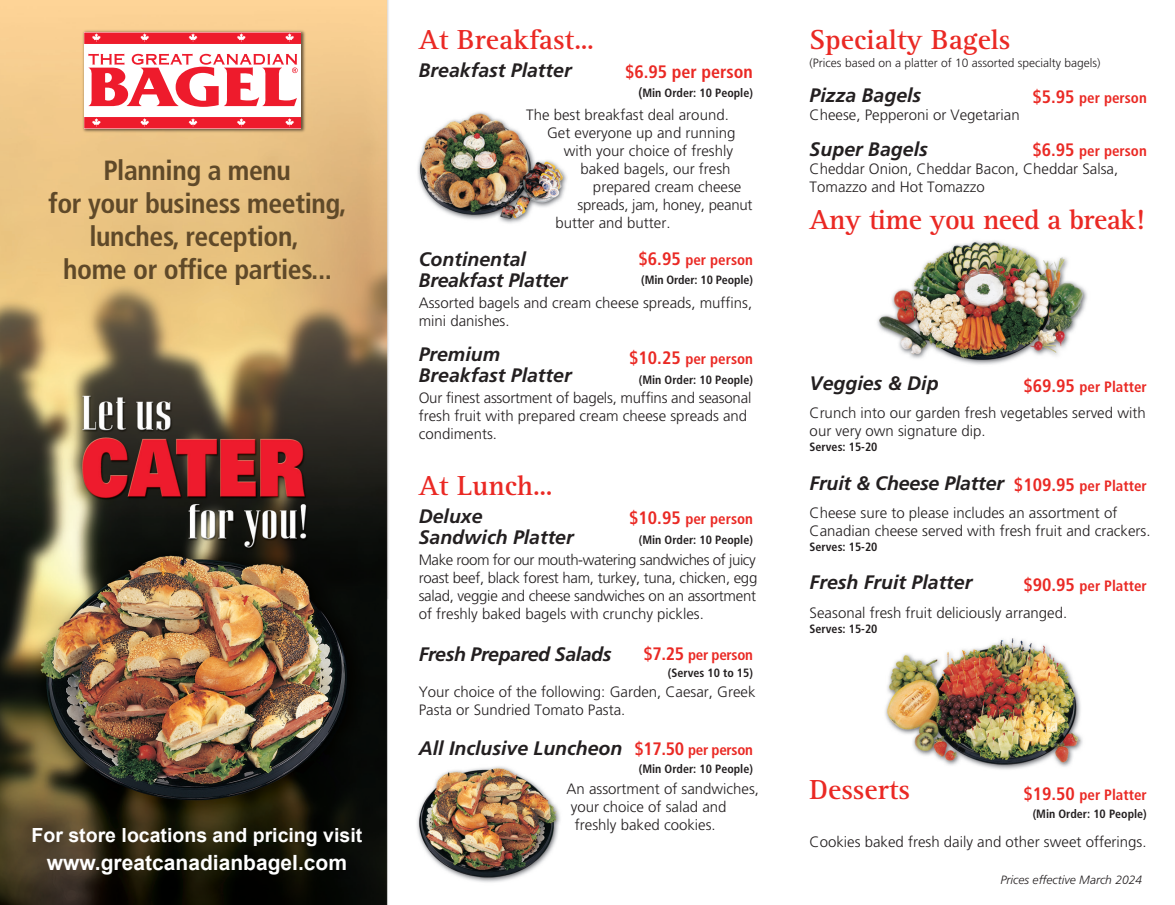
<style>
.page{position:relative;width:1175px;height:905px;background:#fff}
.page>*{position:absolute;margin:0;border:0;box-sizing:border-box;transform-origin:0 0}
.t1{font:700 28.5px "Rotis Serif";color:#ea2924}
.t2{font:700 28.5px "Rotis Serif";letter-spacing:-.02em;color:#ea2924}
.t3{font:700 condensed 27.75px/33px "Frutiger";letter-spacing:-.015em;color:#5f4929;text-align:center}
.t4{font:700 21px "Arial";color:#fff}
.t5{font:italic 700 19.5px/21px "Frutiger";color:#231f20}
.t6{font:700 19.5px "Arial";color:#fff}
.t7{font:italic 700 19.5px "Frutiger";letter-spacing:-.02em;color:#231f20}
.t8{font:700 condensed 18px "Frutiger";color:#ea2924}
.t9{font:300 15px/18px "Frutiger";color:#231f20}
.t10{font:700 condensed 15px "Frutiger";color:#ea2924}
.t11{font:700 condensed 15px "Frutiger";letter-spacing:-.02em;color:#ea2924}
.t12{font:700 condensed 12px "Frutiger";color:#231f20}
.t13{font:300 12px "Frutiger";color:#231f20}
.t14{font:italic 300 12px "Frutiger";color:#231f20}
.s1{font-size:13.5px}
.s2{font-size:18px}
</style>
<div class="page">
<img style="left:0;top:0;width:1087px;height:904px">
<img style="left:81px;top:30px;width:226px;height:105px">
<svg style="left:84px;top:32px;width:217px;height:96px"></svg>
<h2 class="t3" style="left:49px;top:153px;width:300px">Planning a menu<br>for your business meeting, lunches, reception,<br>home or office parties...</h2>
<h3 class="t6" style="left:32px;top:821px;width:332px">For store locations and pricing visit</h3>
<h3 class="t4" style="left:47px;top:848px;width:302px">www.greatcanadianbagel.com</h3>
<h1 class="t1" style="left:419px;top:23px;width:177px">At Breakfast…</h1>
<h3 class="t5" style="left:419px;top:60px;width:154px">Breakfast Platter</h3>
<h1 class="t1" style="left:809px;top:23px;width:202px">Specialty Bagels</h1>
<p class="t13" style="left:809px;top:56px;width:292px">(Prices based on a platter of 10 assorted specialty bagels)</p>
<h3 class="t5" style="left:809px;top:85px;width:113px">Pizza Bagels</h3>
<p class="t9" style="left:809px;top:106px;width:212px">Cheese, Pepperoni or Vegetarian</p>
<h3 class="t5" style="left:809px;top:138px;width:120px">Super Bagels</h3>
<p class="t9" style="left:809px;top:159px;width:310px">Cheddar Onion, Cheddar Bacon, Cheddar Salsa,<br>Tomazzo and Hot Tomazzo</p>
<h1 class="t2" style="left:809px;top:203px;width:336px">Any time you need a break!</h1>
<p class="t8" style="left:625px;top:61px;width:129px">$6.95 per person</p>
<p class="t12" style="left:638px;top:85px;width:116px"><span class="s1">(</span>Min Order: 10 People)</p>
<p class="t10" style="left:1032px;top:89px;width:116px"><span class="s2">$5.95</span> per person</p>
<p class="t10" style="left:1032px;top:142px;width:116px"><span class="s2">$6.95</span> per person</p>
<p class="t9" style="left:526px;top:106px;width:204px">The best breakfast deal around.</p>
<p class="t9" style="left:547px;top:124px;width:190px">Get everyone up and running</p>
<p class="t9" style="left:564px;top:142px;width:171px">with your choice of freshly</p>
<p class="t9" style="left:580px;top:160px;width:152px">baked bagels, our fresh</p>
<p class="t9" style="left:593px;top:178px;width:150px">prepared cream cheese</p>
<p class="t9" style="left:577px;top:196px;width:177px">spreads, jam, honey, peanut</p>
<p class="t9" style="left:555px;top:214px;width:117px">butter and butter.</p>
<p class="t10" style="left:638px;top:251px;width:116px"><span class="s2">$6.95</span> per person</p>
<p class="t12" style="left:641px;top:273px;width:113px">(Min Order: 10 People)</p>
<h3 class="t5" style="left:419px;top:248px;width:150px">Continental<br>Breakfast Platter</h3>
<p class="t9" style="left:419px;top:293px;width:335px">Assorted bagels and cream cheese spreads, muffins, mini danishes.</p>
<h3 class="t5" style="left:419px;top:344px;width:154px">Premium<br>Breakfast Platter</h3>
<p class="t9" style="left:419px;top:389px;width:334px">Our finest assortment of bagels, muffins and seasonal fresh fruit with prepared cream cheese spreads and condiments.</p>
<h1 class="t1" style="left:419px;top:468px;width:136px">At Lunch…</h1>
<h3 class="t5" style="left:419px;top:505px;width:156px">Deluxe<br>Sandwich Platter</h3>
<p class="t9" style="left:419px;top:551px;width:340px;text-align:justify">Make room for our mouth-watering sandwiches of juicy roast beef, black forest ham, turkey, tuna, chicken, egg salad, veggie and cheese sandwiches on an assortment of freshly baked bagels with crunchy pickles.</p>
<h3 class="t7" style="left:419px;top:642px;width:194px">Fresh Prepared Salads</h3>
<p class="t9" style="left:419px;top:683px;width:338px">Your choice of the following: Garden, Caesar, Greek<br>Pasta or Sundried Tomato Pasta.</p>
<h3 class="t5" style="left:419px;top:738px;width:205px">All Inclusive Luncheon</h3>
<p class="t10" style="left:629px;top:350px;width:125px"><span class="s2">$10.25</span> per person</p>
<p class="t12" style="left:639px;top:372px;width:116px">(Min Order: 10 People)</p>
<p class="t10" style="left:629px;top:510px;width:125px"><span class="s2">$10.95</span> per person</p>
<p class="t12" style="left:639px;top:532px;width:116px">(Min Order: 10 People)</p>
<p class="t11" style="left:643px;top:646px;width:111px"><span class="s2">$7.25</span> per person</p>
<p class="t12" style="left:668px;top:665px;width:86px">(Serves 10 to 15)</p>
<p class="t11" style="left:634px;top:740px;width:120px"><span class="s2">$17.50</span> per person</p>
<p class="t12" style="left:639px;top:761px;width:116px">(Min Order: 10 People)</p>
<p class="t9" style="left:566px;top:779px;width:194px">An assortment of sandwiches, your choice of salad and freshly baked cookies.</p>
<h3 class="t5" style="left:809px;top:372px;width:130px">Veggies &amp; Dip</h3>
<p class="t9" style="left:809px;top:404px;width:337px">Crunch into our garden fresh vegetables served with our very own signature dip.</p>
<p class="t12" style="left:809px;top:440px;width:69px">Serves: 15-20</p>
<h3 class="t5" style="left:809px;top:472px;width:196px">Fruit &amp; Cheese Platter</h3>
<p class="t9" style="left:809px;top:504px;width:342px">Cheese sure to please includes an assortment of<br>Canadian cheese served with fresh fruit and crackers.</p>
<p class="t12" style="left:809px;top:540px;width:69px">Serves: 15-20</p>
<h3 class="t5" style="left:809px;top:571px;width:164px">Fresh Fruit Platter</h3>
<p class="t9" style="left:809px;top:603px;width:259px">Seasonal fresh fruit deliciously arranged.</p>
<p class="t12" style="left:809px;top:621px;width:69px">Serves: 15-20</p>
<p class="t10" style="left:1023px;top:377px;width:125px"><span class="s2">$69.95</span> per Platter</p>
<p class="t10" style="left:1014px;top:476px;width:134px"><span class="s2">$109.95</span> per Platter</p>
<p class="t10" style="left:1023px;top:576px;width:125px"><span class="s2">$90.95</span> per Platter</p>
<h1 class="t1" style="left:809px;top:772px;width:102px">Desserts</h1>
<p class="t9" style="left:809px;top:832px;width:338px">Cookies baked fresh daily and other sweet offerings.</p>
<p class="t10" style="left:1023px;top:785px;width:125px"><span class="s2">$19.50</span> per Platter</p>
<p class="t12" style="left:1032px;top:806px;width:116px">(Min Order: 10 People)</p>
<p class="t14" style="left:1000px;top:873px;width:143px">Prices effective March 2024</p>
</div>
